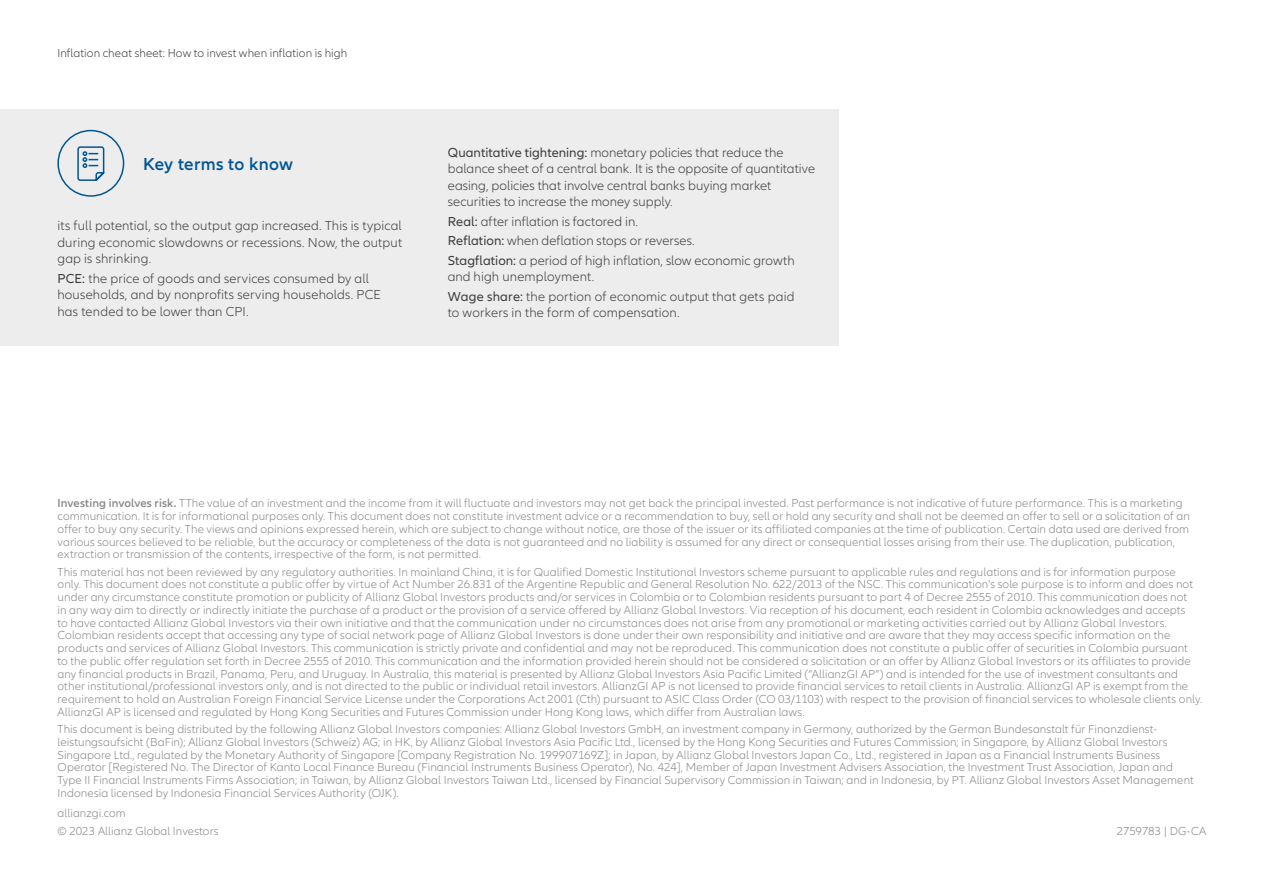
<style>
.page{position:relative;width:1263px;height:893px;background:#fff}
.page>*{position:absolute;margin:0;border:0;box-sizing:border-box;transform-origin:0 0}
.t1{font:600 18px "Allianz Neo";letter-spacing:.015em;color:#005694}
.t2{font:300 13.5px/16.5px "Allianz Neo";letter-spacing:.01em;color:#3c3c3b}
.t3{font:300 12px/12.8px "Allianz Neo";letter-spacing:.005em;color:#878787}
.t4{font:300 12px "Allianz Neo";letter-spacing:.005em;color:#3c3c3b}
.s1{font-weight:400}
.s2{font-weight:600}
</style>
<div class="page">
<div style="left:0;top:109px;width:838px;height:236px;background:#ededed"></div>
<svg style="left:57px;top:129px;width:68px;height:68px"></svg>
<p class="t4" style="left:57px;top:46px;width:291px">Inflation cheat sheet: How to invest when inflation is high</p>
<h1 class="t1" style="left:143px;top:153px;width:151px">Key terms to know</h1>
<p class="t2" style="left:57px;top:218px;width:346px;text-align:justify">its full potential, so the output gap increased. This is typical during economic slowdowns or recessions. Now, the output gap is shrinking.</p>
<p class="t2" style="left:57px;top:271px;width:325px"><span class="s1">PCE:</span> the price of goods and services consumed by all households, and by nonprofits serving households. PCE has tended to be lower than CPI.</p>
<p class="t2" style="left:448px;top:144px;width:369px"><span class="s1">Quantitative tightening:</span> monetary policies that reduce the balance sheet of a central bank. It is the opposite of quantitative easing, policies that involve central banks buying market securities to increase the money supply.</p>
<p class="t2" style="left:448px;top:212px;width:348px;line-height:19.5px"><span class="s1">Real:</span> after inflation is factored in.<br><span class="s1">Reflation:</span> when deflation stops or reverses.<br><span class="s1">Stagflation:</span> a period of high inflation, slow economic growth</p>
<p class="t2" style="left:448px;top:267px;width:348px;line-height:19.5px">and high unemployment.<br><span class="s1">Wage share:</span> the portion of economic output that gets paid</p>
<p class="t2" style="left:448px;top:305px;width:234px">to workers in the form of compensation.</p>
<p class="t3" style="left:58px;top:497px;width:1134px"><span class="s2">Investing involves risk.</span> TThe value of an investment and the income from it will fluctuate and investors may not get back the principal invested. Past performance is not indicative of future performance. This is a marketing communication. It is for informational purposes only. This document does not constitute investment advice or a recommendation to buy, sell or hold any security and shall not be deemed an offer to sell or a solicitation of an offer to buy any security. The views and opinions expressed herein, which are subject to change without notice, are those of the issuer or its affiliated companies at the time of publication. Certain data used are derived from various sources believed to be reliable, but the accuracy or completeness of the data is not guaranteed and no liability is assumed for any direct or consequential losses arising from their use. The duplication, publication, extraction or transmission of the contents, irrespective of the form, is not permitted.</p>
<p class="t3" style="left:58px;top:566px;width:1146px">This material has not been reviewed by any regulatory authorities. In mainland China, it is for Qualified Domestic Institutional Investors scheme pursuant to applicable rules and regulations and is for information purpose only. This document does not constitute a public offer by virtue of Act Number 26.831 of the Argentine Republic and General Resolution No. 622/2013 of the NSC. This communication's sole purpose is to inform and does not under any circumstance constitute promotion or publicity of Allianz Global Investors products and/or services in Colombia or to Colombian residents pursuant to part 4 of Decree 2555 of 2010. This communication does not<br>in any way aim to directly or indirectly initiate the purchase of a product or the provision of a service offered by Allianz Global Investors. Via reception of his document, each resident in Colombia acknowledges and accepts<br>to have contacted Allianz Global Investors via their own initiative and that the communication under no circumstances does not arise from any promotional or marketing activities carried out by Allianz Global Investors.<br>Colombian residents accept that accessing any type of social network page of Allianz Global Investors is done under their own responsibility and initiative and are aware that they may access specific information on the products and services of Allianz Global Investors. This communication is strictly private and confidential and may not be reproduced. This communication does not constitute a public offer of securities in Colombia pursuant<br>to the public offer regulation set forth in Decree 2555 of 2010. This communication and the information provided herein should not be considered a solicitation or an offer by Allianz Global Investors or its affiliates to provide any financial products in Brazil, Panama, Peru, and Uruguay. In Australia, this material is presented by Allianz Global Investors Asia Pacific Limited (“AllianzGI AP”) and is intended for the use of investment consultants and other institutional/professional investors only, and is not directed to the public or individual retail investors. AllianzGI AP is not licensed to provide financial services to retail clients in Australia. AllianzGI AP is exempt from the requirement to hold an Australian Foreign Financial Service License under the Corporations Act 2001 (Cth) pursuant to ASIC Class Order (CO 03/1103) with respect to the provision of financial services to wholesale clients only.<br>AllianzGI AP is licensed and regulated by Hong Kong Securities and Futures Commission under Hong Kong laws, which differ from Australian laws.</p>
<p class="t3" style="left:58px;top:723px;width:1138px">This document is being distributed by the following Allianz Global Investors companies: Allianz Global Investors GmbH, an investment company in Germany, authorized by the German Bundesanstalt für Finanzdienst&shy;leistungsaufsicht (BaFin); Allianz Global Investors (Schweiz) AG; in HK, by Allianz Global Investors Asia Pacific Ltd., licensed by the Hong Kong Securities and Futures Commission; in Singapore, by Allianz Global Investors Singapore Ltd., regulated by the Monetary Authority of Singapore [Company Registration No. 199907169Z]; in Japan, by Allianz Global Investors Japan Co., Ltd., registered in Japan as a Financial Instruments Business Operator [Registered No. The Director of Kanto Local Finance Bureau (Financial Instruments Business Operator), No. 424], Member of Japan Investment Advisers Association, the Investment Trust Association, Japan and Type II Financial Instruments Firms Association; in Taiwan, by Allianz Global Investors Taiwan Ltd., licensed by Financial Supervisory Commission in Taiwan; and in Indonesia, by PT. Allianz Global Investors Asset Management Indonesia licensed by Indonesia Financial Services Authority (OJK).</p>
<p class="t3" style="left:58px;top:805px;width:163px;line-height:18px">allianzgi.com<br>© 2023 Allianz Global Investors</p>
<p class="t3" style="left:1117px;top:825px;width:91px">2759783 | DG-CA</p>
</div>
